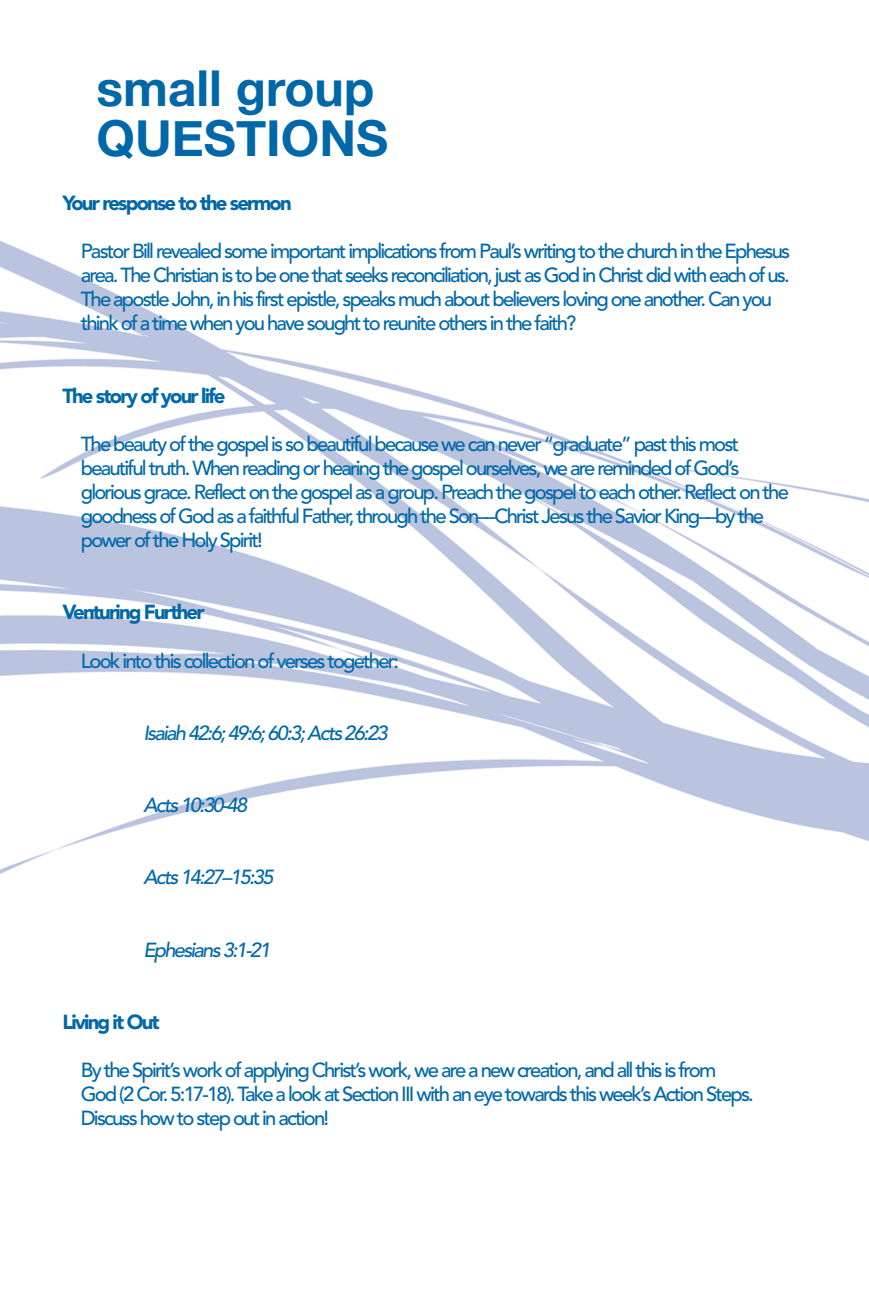
<style>
.page{position:relative;width:869px;height:1307px;background:#fff}
.page>*{position:absolute;margin:0;border:0;box-sizing:border-box;transform-origin:0 0}
.t1{font:700 49.5px "Helvetica Neue";color:#0068a9}
.t2{font:500 20.25px "Avenir";letter-spacing:-.09em;color:#0068a9}
.t3{font:italic 500 20.25px "Avenir";letter-spacing:-.09em;color:#0068a9}
.t4{font:900 20.25px "Avenir";letter-spacing:-.09em;color:#0068a9}
</style>
<div class="page">
<img style="left:0;top:240px;width:869px;height:634px">
<p class="t1" style="left:97px;top:50px;width:279px">small group</p>
<p class="t1" style="left:97px;top:99px;width:293px">QUESTIONS</p>
<p class="t4" style="left:62px;top:191px;width:231px">Your response to the sermon</p>
<p class="t2" style="left:81px;top:239px;width:711px">Pastor Bill revealed some important implications from Paul’s writing to the church in the Ephesus</p>
<p class="t2" style="left:81px;top:263px;width:710px">area. The Christian is to be one that seeks reconciliation, just as God in Christ did with each of us.</p>
<p class="t2" style="left:81px;top:287px;width:693px">The apostle John, in his first epistle, speaks much about believers loving one another. Can you</p>
<p class="t2" style="left:81px;top:312px;width:497px">think of a time when you have sought to reunite others in the faith?</p>
<p class="t4" style="left:62px;top:383px;width:165px">The story of your life</p>
<p class="t2" style="left:81px;top:432px;width:660px">The beauty of the gospel is so beautiful because we can never “graduate” past this most</p>
<p class="t2" style="left:81px;top:456px;width:660px">beautiful truth. When reading or hearing the gospel ourselves, we are reminded of God’s</p>
<p class="t2" style="left:81px;top:480px;width:709px">glorious grace. Reflect on the gospel as a group. Preach the gospel to each other. Reflect on the</p>
<p class="t2" style="left:81px;top:504px;width:685px">goodness of God as a faithful Father, through the Son––Christ Jesus the Savior King––by the</p>
<p class="t2" style="left:81px;top:528px;width:184px">power of the Holy Spirit!</p>
<p class="t4" style="left:62px;top:600px;width:144px">Venturing Further</p>
<p class="t2" style="left:81px;top:649px;width:320px">Look into this collection of verses together:</p>
<p class="t3" style="left:143px;top:721px;width:246px">Isaiah 42:6; 49:6; 60:3; Acts 26:23</p>
<p class="t3" style="left:143px;top:793px;width:105px">Acts 10:30-48</p>
<p class="t3" style="left:143px;top:865px;width:132px">Acts 14:27–15:35</p>
<p class="t3" style="left:143px;top:938px;width:129px">Ephesians 3:1-21</p>
<p class="t4" style="left:62px;top:1009px;width:99px">Living it Out</p>
<p class="t2" style="left:81px;top:1058px;width:637px">By the Spirit’s work of applying Christ’s work, we are a new creation, and all this is from</p>
<p class="t2" style="left:81px;top:1082px;width:674px">God (2 Cor. 5:17-18). Take a look at Section III with an eye towards this week’s Action Steps.</p>
<p class="t2" style="left:81px;top:1106px;width:250px">Discuss how to step out in action!</p>
</div>
